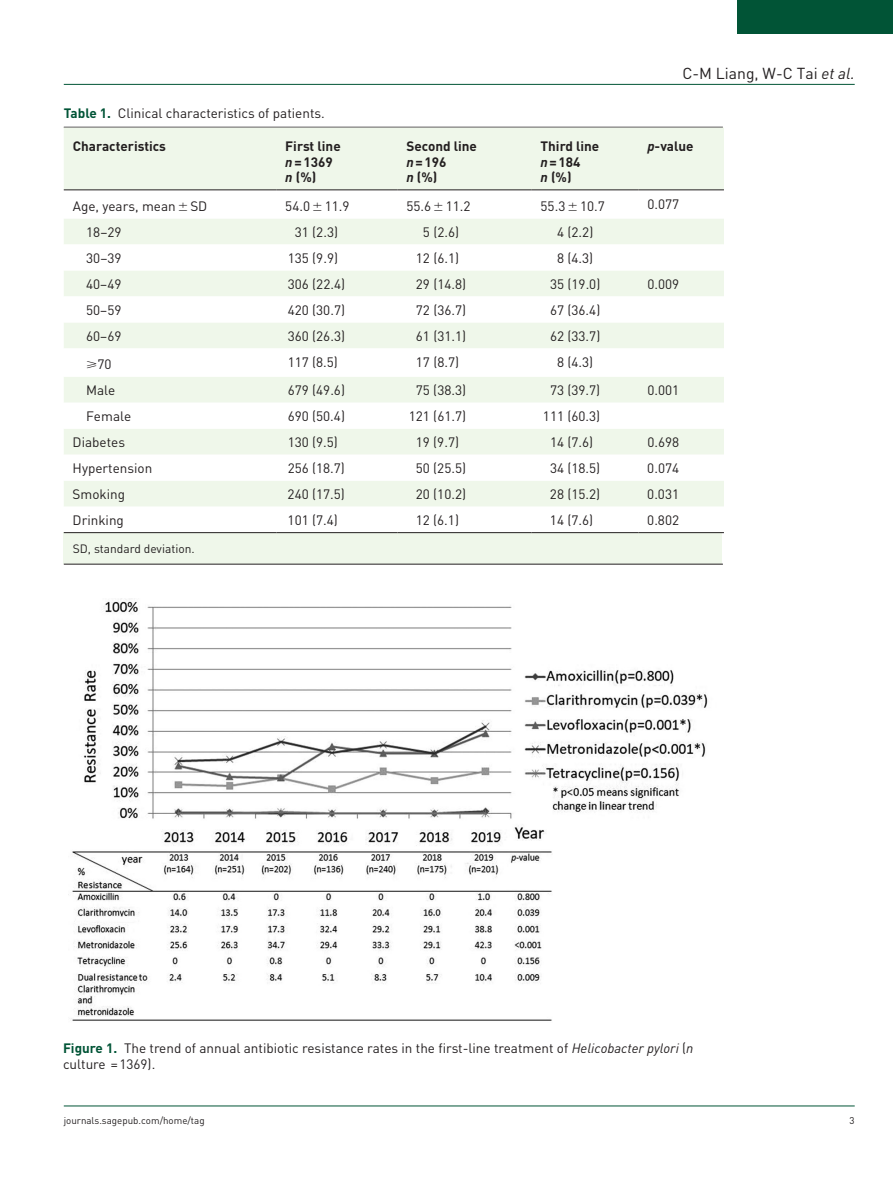
<style>
.page{position:relative;width:893px;height:1191px;background:#fff}
.page>*{position:absolute;margin:0;border:0;box-sizing:border-box;transform-origin:0 0}
.t1{font:15.75px "DIN";color:#231f20}
.t2{font:13.5px/15.8px "DIN";color:#231f20}
.t3{font:700 13.5px/15.8px "DIN";color:#231f20}
.t4{font:12px "DIN";color:#231f20}
.t5{font:9.75px "DIN";color:#231f20}
.s1{font-style:italic}
.s2{font-weight:700;color:#015436}
</style>
<div class="page">
<hr style="left:64px;top:84px;width:791px;height:1px;background:#015436">
<hr style="left:64px;top:1105px;width:791px;height:1px;background:#015436">
<div style="left:738px;top:0;width:155px;height:34px;background:#015436"></div>
<div style="left:64px;top:532px;width:658px;height:32px;background:#eff7ea"></div>
<hr style="left:64px;top:127px;width:659px;height:1px;background:#231f20">
<hr style="left:64px;top:564px;width:659px;height:1px;background:#231f20">
<div style="left:64px;top:128px;width:660px;height:61px;background:#eff7ea"></div>
<svg style="left:64px;top:190px;width:660px;height:316px"></svg>
<hr style="left:64px;top:189px;width:212px;height:1px;background:#231f20">
<hr style="left:276px;top:189px;width:121px;height:1px;background:#231f20">
<hr style="left:397px;top:189px;width:135px;height:1px;background:#231f20">
<hr style="left:532px;top:189px;width:106px;height:1px;background:#231f20">
<hr style="left:638px;top:189px;width:86px;height:1px;background:#231f20">
<hr style="left:64px;top:532px;width:212px;height:1px;background:#231f20">
<hr style="left:276px;top:532px;width:121px;height:1px;background:#231f20">
<hr style="left:397px;top:532px;width:135px;height:1px;background:#231f20">
<hr style="left:532px;top:532px;width:106px;height:1px;background:#231f20">
<hr style="left:638px;top:532px;width:86px;height:1px;background:#231f20">
<img style="left:71px;top:598px;width:637px;height:423px">
<svg style="left:179px;top:203px;width:8px;height:8px"></svg>
<svg style="left:313px;top:203px;width:8px;height:8px"></svg>
<svg style="left:434px;top:203px;width:8px;height:8px"></svg>
<svg style="left:569px;top:203px;width:8px;height:8px"></svg>
<p class="t1" style="left:682px;top:63px;width:174px">C-M Liang, W-C Tai <span class="s1">et al.</span></p>
<p class="t2" style="left:64px;top:105px;width:263px"><span class="s2">Table 1.</span> Clinical characteristics of patients.</p>
<p class="t3" style="left:73px;top:137px;width:95px">Characteristics</p>
<p class="t3" style="left:285px;top:137px;width:57px">First line <span class="s1">n</span>=1369 <span class="s1">n</span> (%)</p>
<p class="t3" style="left:406px;top:137px;width:72px">Second line <span class="s1">n</span>=196<br><span class="s1">n</span> (%)</p>
<p class="t3" style="left:541px;top:137px;width:60px">Third line <span class="s1">n</span>=184<br><span class="s1">n</span> (%)</p>
<p class="t3" style="left:647px;top:138px;width:48px"><span class="s1">p</span>-value</p>
<p class="t2" style="left:73px;top:198px;width:136px">Age, years, mean SD</p>
<p class="t2" style="left:285px;top:198px;width:66px">54.0 11.9</p>
<p class="t2" style="left:406px;top:198px;width:66px">55.6 11.2</p>
<p class="t2" style="left:541px;top:198px;width:66px">55.3 10.7</p>
<p class="t2" style="left:647px;top:196px;width:33px">0.077</p>
<p class="t2" style="left:86px;top:224px;width:37px">18–29</p>
<p class="t2" style="left:295px;top:224px;width:45px">31 (2.3)</p>
<p class="t2" style="left:423px;top:224px;width:38px">5 (2.6)</p>
<p class="t2" style="left:557px;top:224px;width:38px">4 (2.2)</p>
<p class="t2" style="left:86px;top:250px;width:37px">30–39</p>
<p class="t2" style="left:288px;top:250px;width:52px">135 (9.9)</p>
<p class="t2" style="left:416px;top:250px;width:45px">12 (6.1)</p>
<p class="t2" style="left:557px;top:250px;width:38px">8 (4.3)</p>
<p class="t2" style="left:86px;top:276px;width:37px">40–49</p>
<p class="t2" style="left:288px;top:276px;width:59px">306 (22.4)</p>
<p class="t2" style="left:416px;top:276px;width:52px">29 (14.8)</p>
<p class="t2" style="left:550px;top:276px;width:52px">35 (19.0)</p>
<p class="t2" style="left:647px;top:276px;width:33px">0.009</p>
<p class="t2" style="left:86px;top:302px;width:37px">50–59</p>
<p class="t2" style="left:288px;top:302px;width:59px">420 (30.7)</p>
<p class="t2" style="left:416px;top:302px;width:52px">72 (36.7)</p>
<p class="t2" style="left:550px;top:302px;width:52px">67 (36.4)</p>
<p class="t2" style="left:86px;top:328px;width:37px">60–69</p>
<p class="t2" style="left:288px;top:328px;width:59px">360 (26.3)</p>
<p class="t2" style="left:416px;top:328px;width:52px">61 (31.1)</p>
<p class="t2" style="left:550px;top:328px;width:52px">62 (33.7)</p>
<p class="t2" style="left:86px;top:356px;width:27px">⩾70</p>
<p class="t2" style="left:288px;top:354px;width:52px">117 (8.5)</p>
<p class="t2" style="left:416px;top:354px;width:45px">17 (8.7)</p>
<p class="t2" style="left:557px;top:354px;width:38px">8 (4.3)</p>
<p class="t2" style="left:86px;top:382px;width:31px">Male</p>
<p class="t2" style="left:288px;top:382px;width:59px">679 (49.6)</p>
<p class="t2" style="left:416px;top:382px;width:52px">75 (38.3)</p>
<p class="t2" style="left:550px;top:382px;width:52px">73 (39.7)</p>
<p class="t2" style="left:647px;top:382px;width:33px">0.001</p>
<p class="t2" style="left:86px;top:408px;width:47px">Female</p>
<p class="t2" style="left:288px;top:408px;width:59px">690 (50.4)</p>
<p class="t2" style="left:409px;top:408px;width:59px">121 (61.7)</p>
<p class="t2" style="left:543px;top:408px;width:59px">111 (60.3)</p>
<p class="t2" style="left:73px;top:434px;width:54px">Diabetes</p>
<p class="t2" style="left:288px;top:434px;width:52px">130 (9.5)</p>
<p class="t2" style="left:416px;top:434px;width:45px">19 (9.7)</p>
<p class="t2" style="left:550px;top:434px;width:45px">14 (7.6)</p>
<p class="t2" style="left:647px;top:434px;width:33px">0.698</p>
<p class="t2" style="left:73px;top:460px;width:81px">Hypertension</p>
<p class="t2" style="left:288px;top:460px;width:59px">256 (18.7)</p>
<p class="t2" style="left:416px;top:460px;width:52px">50 (25.5)</p>
<p class="t2" style="left:550px;top:460px;width:52px">34 (18.5)</p>
<p class="t2" style="left:647px;top:460px;width:33px">0.074</p>
<p class="t2" style="left:73px;top:486px;width:54px">Smoking</p>
<p class="t2" style="left:288px;top:486px;width:59px">240 (17.5)</p>
<p class="t2" style="left:416px;top:486px;width:52px">20 (10.2)</p>
<p class="t2" style="left:550px;top:486px;width:52px">28 (15.2)</p>
<p class="t2" style="left:647px;top:486px;width:33px">0.031</p>
<p class="t2" style="left:73px;top:512px;width:53px">Drinking</p>
<p class="t2" style="left:288px;top:512px;width:52px">101 (7.4)</p>
<p class="t2" style="left:416px;top:512px;width:45px">12 (6.1)</p>
<p class="t2" style="left:550px;top:512px;width:45px">14 (7.6)</p>
<p class="t2" style="left:647px;top:512px;width:33px">0.802</p>
<p class="t4" style="left:73px;top:541px;width:123px">SD, standard deviation.</p>
<p class="t2" style="left:63px;top:1040px;width:632px"><span class="s2">Figure 1.</span> The trend of annual antibiotic resistance rates in the first-line treatment of <span class="s1">Helicobacter pylori</span> (<span class="s1">n </span>culture =1369).</p>
<p class="t5" style="left:64px;top:1114px;width:142px">journals.sagepub.com/home/tag</p>
<p class="t5" style="left:850px;top:1114px;width:7px">3</p>
</div>
